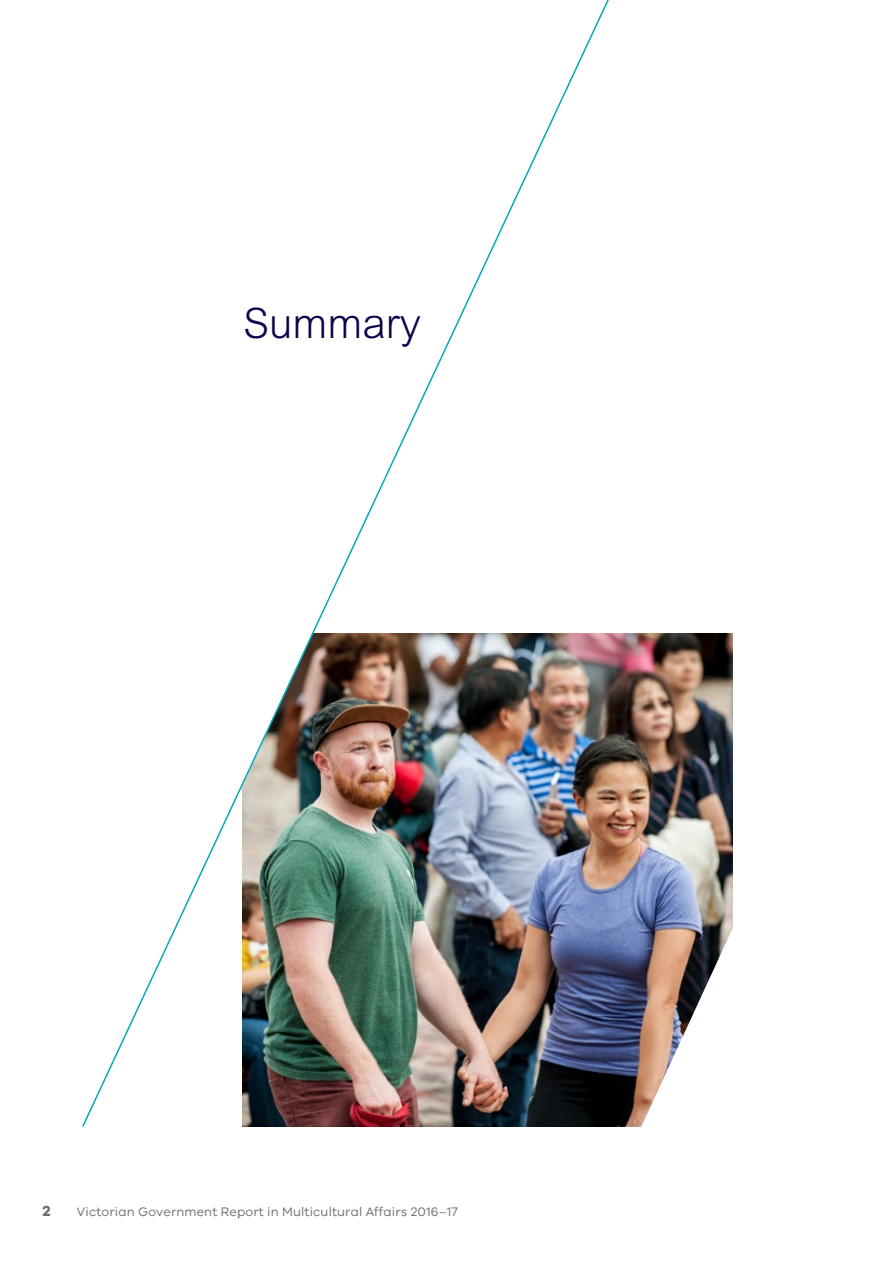
<style>
.page{position:relative;width:893px;height:1263px;background:#fff}
.page>*{position:absolute;margin:0;border:0;box-sizing:border-box;transform-origin:0 0}
.t1{font:300 42px "Arial";color:#100249}
.t2{font:700 15px "VIC";color:#6d6e71}
.t3{font:12.75px "VIC";letter-spacing:.01em;color:#6d6e71}
</style>
<div class="page">
<img style="left:646px;top:633px;width:87px;height:483px">
<img style="left:82px;top:0;width:564px;height:1127px">
<h1 class="t1" style="left:244px;top:299px;width:179px">Summary</h1>
<p class="t2" style="left:43px;top:1202px;width:10px">2</p>
<p class="t3" style="left:77px;top:1204px;width:383px">Victorian Government Report in Multicultural Affairs 2016–17</p>
</div>
